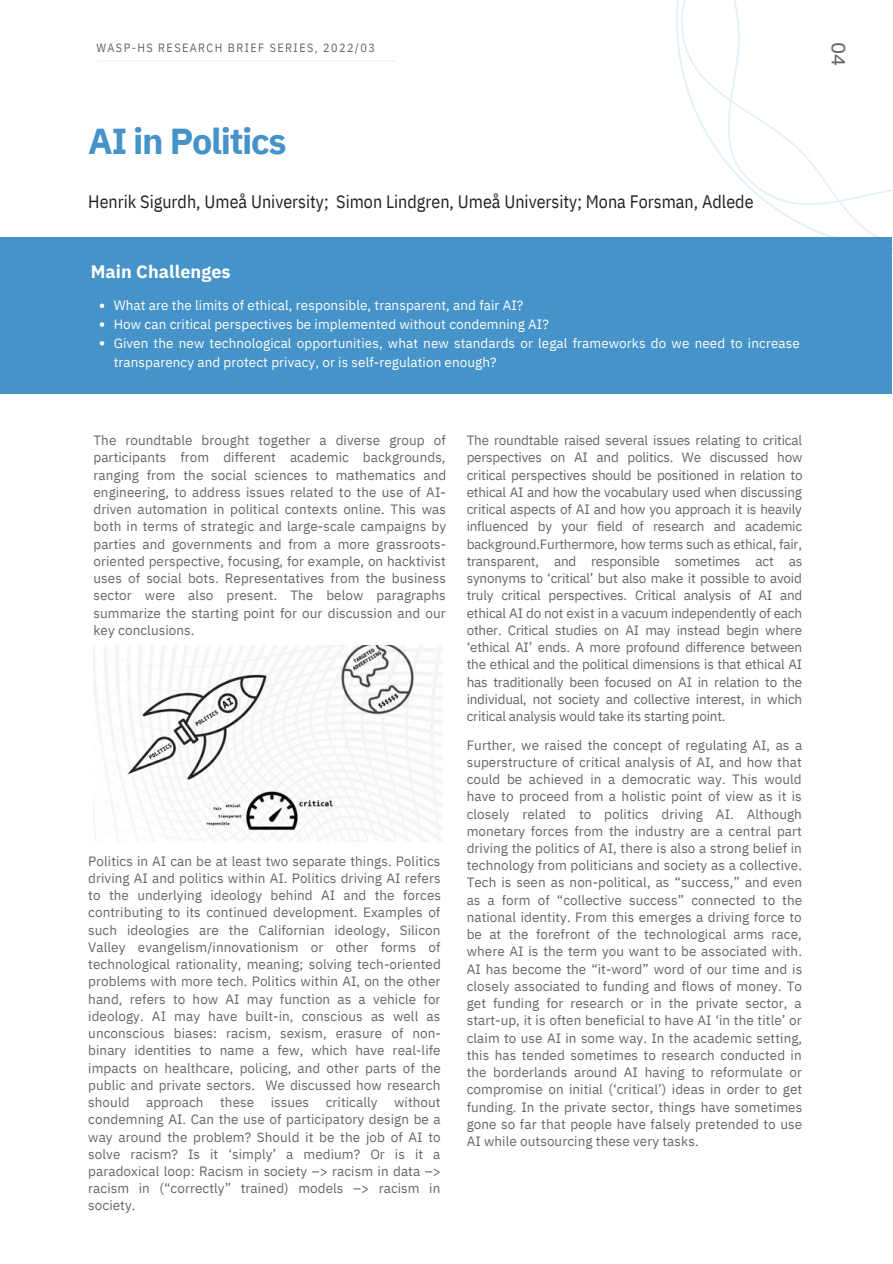
<style>
.page{position:relative;width:893px;height:1264px;background:#fff}
.page>*{position:absolute;margin:0;border:0;box-sizing:border-box;transform-origin:0 0}
.t1{font:700 36px "IBM Plex Sans";letter-spacing:-.035em;color:#4593c8}
.t2{font:19.8px "Clear Sans";color:#666}
.t3{font:18px "IBM Plex Sans Cond";color:#222}
.t4{font:700 18px "IBM Plex Sans";letter-spacing:.005em;color:#fff}
.t5{font:13.5px/17.2px "IBM Plex Sans";letter-spacing:.005em;color:#666;text-align:justify}
.t6{font:13.5px/18.8px "IBM Plex Sans";letter-spacing:.005em;color:#fff}
.t7{font:12px "IBM Plex Sans Cond";letter-spacing:.12em;color:#666}
</style>
<div class="page">
<div style="left:0;top:237px;width:891px;height:156px;background:#4593c8"></div>
<img style="left:518px;top:0;width:374px;height:394px">
<hr style="left:97px;top:60px;width:298px;height:2px;background:#d9d9d9">
<img style="left:93px;top:646px;width:349px;height:195px">
<svg style="left:100px;top:303px;width:4px;height:5px"></svg>
<svg style="left:100px;top:322px;width:4px;height:5px"></svg>
<svg style="left:100px;top:341px;width:4px;height:4px"></svg>
<p class="t7" style="left:96px;top:40px;width:280px">WASP-HS RESEARCH BRIEF SERIES, 2022/03</p>
<h1 class="t1" style="left:88px;top:117px;width:200px">AI in Politics</h1>
<h3 class="t3" style="left:88px;top:189px;width:666px">Henrik Sigurdh, Umeå University; Simon Lindgren, Umeå University; Mona Forsman, Adlede</h3>
<h3 class="t4" style="left:91px;top:260px;width:141px">Main Challenges</h3>
<p class="t6" style="left:114px;top:296px;width:687px">What are the limits of ethical, responsible, transparent, and fair AI?<br>How can critical perspectives be implemented without condemning AI?<br>Given the new technological opportunities, what new standards or legal frameworks do we need to increase transparency and protect privacy, or is self-regulation enough?</p>
<p class="t5" style="left:93px;top:431px;width:354px">The roundtable brought together a diverse group of participants from different academic backgrounds, ranging from the social sciences to mathematics and engineering, to address issues related to the use of AI&shy;driven automation in political contexts online. This was both in terms of strategic and large-scale campaigns by parties and governments and from a more grassroots&shy;oriented perspective, focusing, for example, on hacktivist uses of social bots. Representatives from the business sector were also present. The below paragraphs summarize the starting point for our discussion and our key conclusions.</p>
<p class="t5" style="left:466px;top:431px;width:337px">The roundtable raised several issues relating to critical perspectives on AI and politics. We discussed how critical perspectives should be positioned in relation to ethical AI and how the vocabulary used when discussing critical aspects of AI and how you approach it is heavily influenced by your field of research and academic background.Furthermore, how terms such as ethical, fair, transparent, and responsible sometimes act as synonyms to ‘critical’ but also make it possible to avoid truly critical perspectives. Critical analysis of AI and ethical AI do not exist in a vacuum independently of each other. Critical studies on AI may instead begin where ‘ethical AI’ ends. A more profound difference between the ethical and the political dimensions is that ethical AI has traditionally been focused on AI in relation to the individual, not society and collective interest, in which critical analysis would take its starting point.</p>
<p class="t5" style="left:466px;top:735px;width:337px">Further, we raised the concept of regulating AI, as a superstructure of critical analysis of AI, and how that could be achieved in a democratic way. This would have to proceed from a holistic point of view as it is closely related to politics driving AI. Although monetary forces from the industry are a central part driving the politics of AI, there is also a strong belief in technology from politicians and society as a collective.<br>Tech is seen as non-political, as “success,” and even as a form of “collective success” connected to the national identity. From this emerges a driving force to be at the forefront of the technological arms race, where AI is the term you want to be associated with.<br>AI has become the “it-word” word of our time and is closely associated to funding and flows of money. To get funding for research or in the private sector, a start-up, it is often beneficial to have AI ‘in the title’ or claim to use AI in some way. In the academic setting, this has tended sometimes to research conducted in the borderlands around AI having to reformulate or compromise on initial (‘critical’) ideas in order to get funding. In the private sector, things have sometimes gone so far that people have falsely pretended to use AI while outsourcing these very tasks.</p>
<p class="t5" style="left:88px;top:852px;width:354px">Politics in AI can be at least two separate things. Politics driving AI and politics within AI. Politics driving AI refers to the underlying ideology behind AI and the forces contributing to its continued development. Examples of such ideologies are the Californian ideology, Silicon Valley evangelism/innovationism or other forms of technological rationality, meaning; solving tech-oriented problems with more tech. Politics within AI, on the other hand, refers to how AI may function as a vehicle for ideology. AI may have built-in, conscious as well as unconscious biases: racism, sexism, erasure of non&shy;binary identities to name a few, which have real-life impacts on healthcare, policing, and other parts of the public and private sectors. We discussed how research should approach these issues critically without condemning AI. Can the use of participatory design be a way around the problem? Should it be the job of AI to solve racism? Is it ‘simply’ a medium? Or is it a paradoxical loop: Racism in society –&gt; racism in data –&gt; racism in (“correctly” trained) models –&gt; racism in society.</p>
<h2 class="t2" style="left:853px;top:42px;width:26px;rotate:90deg">04</h2>
</div>
